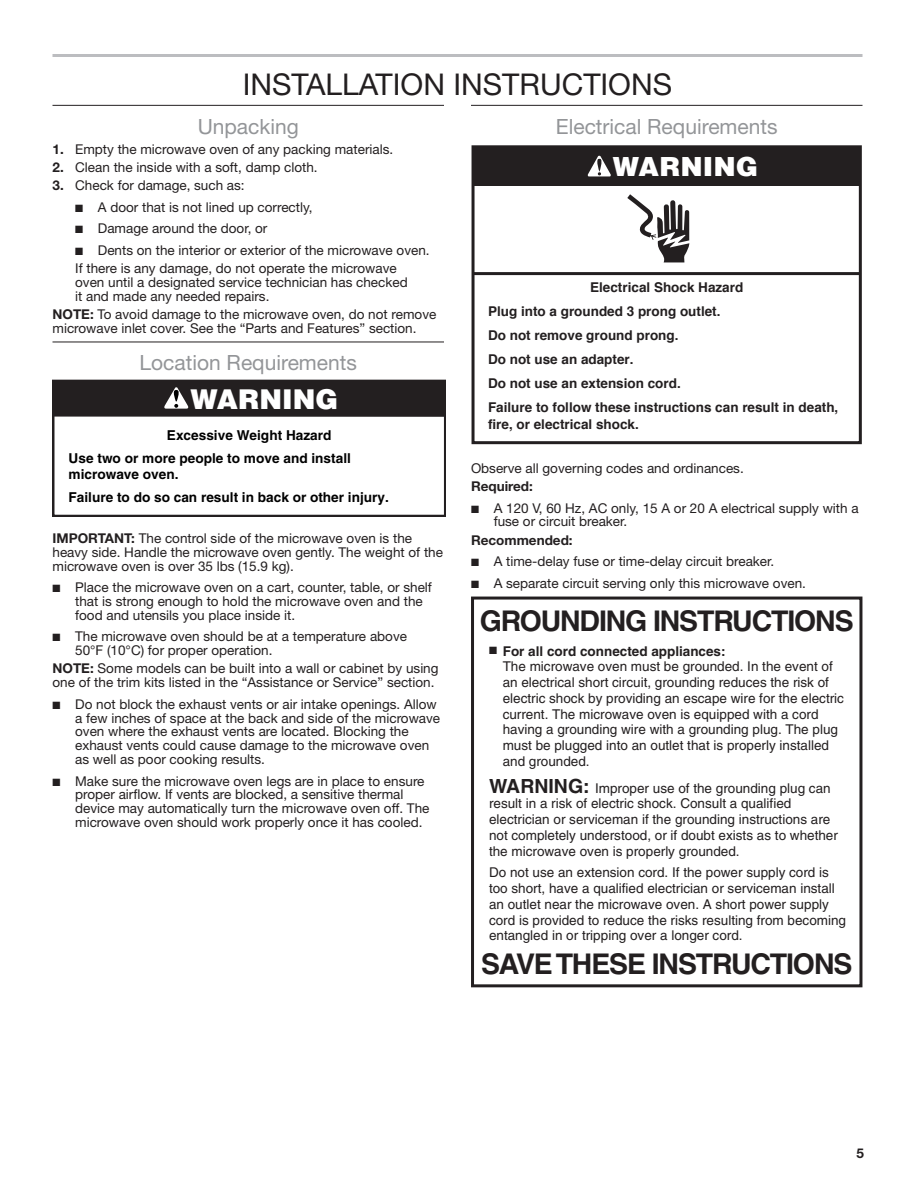
<style>
.page{position:relative;width:918px;height:1188px;background:#fff}
.page>*{position:absolute;margin:0;border:0;box-sizing:border-box;transform-origin:0 0}
.Heading_1{font:30px "Helvetica Neue LT Std";color:#231f20}
.t1{font:700 28.5px "Helvetica";letter-spacing:-.04em;color:#231f20}
.t2{font:900 27.3px "Helvetica";color:#fff}
.t3{font:900 27px "Helvetica";color:#fff}
.Heading_2{font:21px "Helvetica Neue LT Std";color:#939598}
.t4{font:700 13.65px/23.5px "Helvetica";color:#000}
.Bullet{font:13.5px/13.8px "Helvetica Neue LT Std";color:#231f20}
.t5{font:13.5px/15.8px "Helvetica";color:#231f20}
.Body{font:13.5px/13.8px "Helvetica Neue LT Std";color:#231f20}
.t6{font:700 13.5px/24px "Helvetica";color:#231f20}
.Body_Indent{font:13.5px/13.8px "Helvetica Neue LT Std";color:#231f20}
.Bullet_Indent{font:13.5px "Helvetica Neue LT Std";color:#231f20}
.Numbered_List_Start{font:13.5px "Helvetica Neue LT Std";color:#231f20}
.Body_Bold{font:700 13.5px "Helvetica Neue LT Std";color:#231f20}
.s1{font-weight:700}
.s2{font-weight:700;font-size:19.5px}
</style>
<div class="page">
<hr style="left:52px;top:54px;width:810px;height:3px;background:#bcbdc0">
<hr style="left:52px;top:105px;width:392px;height:1px;background:#231f20">
<hr style="left:52px;top:342px;width:392px;height:1px;background:#231f20">
<hr style="left:471px;top:105px;width:391px;height:1px;background:#231f20">
<svg style="left:627px;top:194px;width:62px;height:68px"></svg>
<div style="left:473px;top:147px;width:387px;height:39px;background:#231f20"></div>
<hr style="left:473px;top:272px;width:387px;height:3px;background:#231f20">
<svg style="left:587px;top:156px;width:24px;height:20px"></svg>
<div style="left:472px;top:145px;width:390px;height:299px;border:3px solid #231f20"></div>
<div style="left:471px;top:597px;width:391px;height:390px;border:3px solid #231f20"></div>
<svg style="left:53px;top:380px;width:393px;height:136px"></svg>
<div style="left:53px;top:380px;width:392px;height:37px;background:#231f20"></div>
<svg style="left:164px;top:387px;width:25px;height:22px"></svg>
<h1 class="Heading_1" style="left:243px;top:66px;width:431px">INSTALLATION INSTRUCTIONS</h1>
<h2 class="Heading_2" style="left:198px;top:114px;width:103px">Unpacking</h2>
<p class="Numbered_List_Start" style="left:52px;top:141px;width:342px"><span class="s1">1.</span> Empty the microwave oven of any packing materials.</p>
<p class="Bullet" style="left:52px;top:160px;width:267px"><span class="s1">2.</span> Clean the inside with a soft, damp cloth.</p>
<p class="Bullet" style="left:52px;top:179px;width:194px"><span class="s1">3.</span> Check for damage, such as:</p>
<p class="Bullet_Indent" style="left:75px;top:199px;width:239px">■ A door that is not lined up correctly,</p>
<p class="Bullet_Indent" style="left:75px;top:220px;width:194px">■ Damage around the door, or</p>
<p class="Bullet_Indent" style="left:75px;top:242px;width:356px">■ Dents on the interior or exterior of the microwave oven.</p>
<p class="Body_Indent" style="left:75px;top:261px;width:334px">If there is any damage, do not operate the microwave oven until a designated service technician has checked it and made any needed repairs.</p>
<p class="Body" style="left:52px;top:307px;width:385px"><span class="s1">NOTE:</span> To avoid damage to the microwave oven, do not remove microwave inlet cover. See the “Parts and Features” section.</p>
<h2 class="Heading_2" style="left:140px;top:350px;width:219px">Location Requirements</h2>
<h2 class="Heading_2" style="left:556px;top:114px;width:223px">Electrical Requirements</h2>
<p class="t3" style="left:612px;top:150px;width:148px">WARNING</p>
<p class="t6" style="left:488px;top:276px;width:352px;text-indent:102px">Electrical Shock Hazard<br>Plug into a grounded 3 prong outlet.<br>Do not remove ground prong.<br>Do not use an adapter.<br>Do not use an extension cord.<br>Failure to follow these instructions can result in death,</p>
<p class="t6" style="left:488px;top:412px;width:152px">fire, or electrical shock.</p>
<p class="t2" style="left:191px;top:381px;width:149px">WARNING</p>
<p class="t4" style="left:69px;top:423px;width:284px;text-indent:98px">Excessive Weight Hazard<br>Use two or more people to move and install</p>
<p class="t4" style="left:69px;top:462px;width:322px">microwave oven.<br>Failure to do so can result in back or other injury.</p>
<p class="Body" style="left:471px;top:461px;width:274px">Observe all governing codes and ordinances.</p>
<p class="Body_Bold" style="left:471px;top:478px;width:63px">Required:</p>
<p class="Bullet" style="left:494px;top:501px;width:367px;text-indent:-23px">■ A 120 V, 60 Hz, AC only, 15 A or 20 A electrical supply with a fuse or circuit breaker.</p>
<p class="Body_Bold" style="left:471px;top:532px;width:103px">Recommended:</p>
<p class="Bullet" style="left:471px;top:554px;width:305px">■ A time-delay fuse or time-delay circuit breaker.</p>
<p class="Bullet" style="left:471px;top:576px;width:336px">■ A separate circuit serving only this microwave oven.</p>
<p class="Body" style="left:52px;top:531px;width:392px"><span class="s1">IMPORTANT:</span> The control side of the microwave oven is the heavy side. Handle the microwave oven gently. The weight of the microwave oven is over 35 lbs (15.9 kg).</p>
<p class="Bullet" style="left:75px;top:580px;width:358px;text-indent:-23px">■ Place the microwave oven on a cart, counter, table, or shelf that is strong enough to hold the microwave oven and the food and utensils you place inside it.</p>
<p class="Bullet" style="left:75px;top:629px;width:333px;text-indent:-23px">■ The microwave oven should be at a temperature above<br>50°F (10°C) for proper operation.</p>
<p class="Body" style="left:52px;top:662px;width:388px"><span class="s1">NOTE:</span> Some models can be built into a wall or cabinet by using one of the trim kits listed in the “Assistance or Service” section.</p>
<p class="Bullet" style="left:75px;top:697px;width:367px;text-indent:-23px">■ Do not block the exhaust vents or air intake openings. Allow a few inches of space at the back and side of the microwave oven where the exhaust vents are located. Blocking the exhaust vents could cause damage to the microwave oven as well as poor cooking results.</p>
<p class="Bullet" style="left:75px;top:774px;width:356px;text-indent:-23px">■ Make sure the microwave oven legs are in place to ensure proper airflow. If vents are blocked, a sensitive thermal device may automatically turn the microwave oven off. The microwave oven should work properly once it has cooled.</p>
<p class="t1" style="left:480px;top:604px;width:375px">GROUNDING INSTRUCTIONS</p>
<p class="t5" style="left:503px;top:643px;width:343px;text-indent:-14px">■ <span class="s1">For all cord connected appliances:<br></span>The microwave oven must be grounded. In the event of an electrical short circuit, grounding reduces the risk of electric shock by providing an escape wire for the electric current. The microwave oven is equipped with a cord having a grounding wire with a grounding plug. The plug must be plugged into an outlet that is properly installed and grounded.</p>
<p class="t5" style="left:489px;top:780px;width:350px"><span class="s2">WARNING:</span> Improper use of the grounding plug can result in a risk of electric shock. Consult a qualified electrician or serviceman if the grounding instructions are not completely understood, or if doubt exists as to whether the microwave oven is properly grounded.</p>
<p class="t5" style="left:489px;top:865px;width:359px">Do not use an extension cord. If the power supply cord is too short, have a qualified electrician or serviceman install an outlet near the microwave oven. A short power supply cord is provided to reduce the risks resulting from becoming entangled in or tripping over a longer cord.</p>
<p class="t1" style="left:481px;top:947px;width:373px">SAVE THESE INSTRUCTIONS</p>
<p class="Body_Bold" style="left:856px;top:1145px;width:9px">5</p>
</div>
